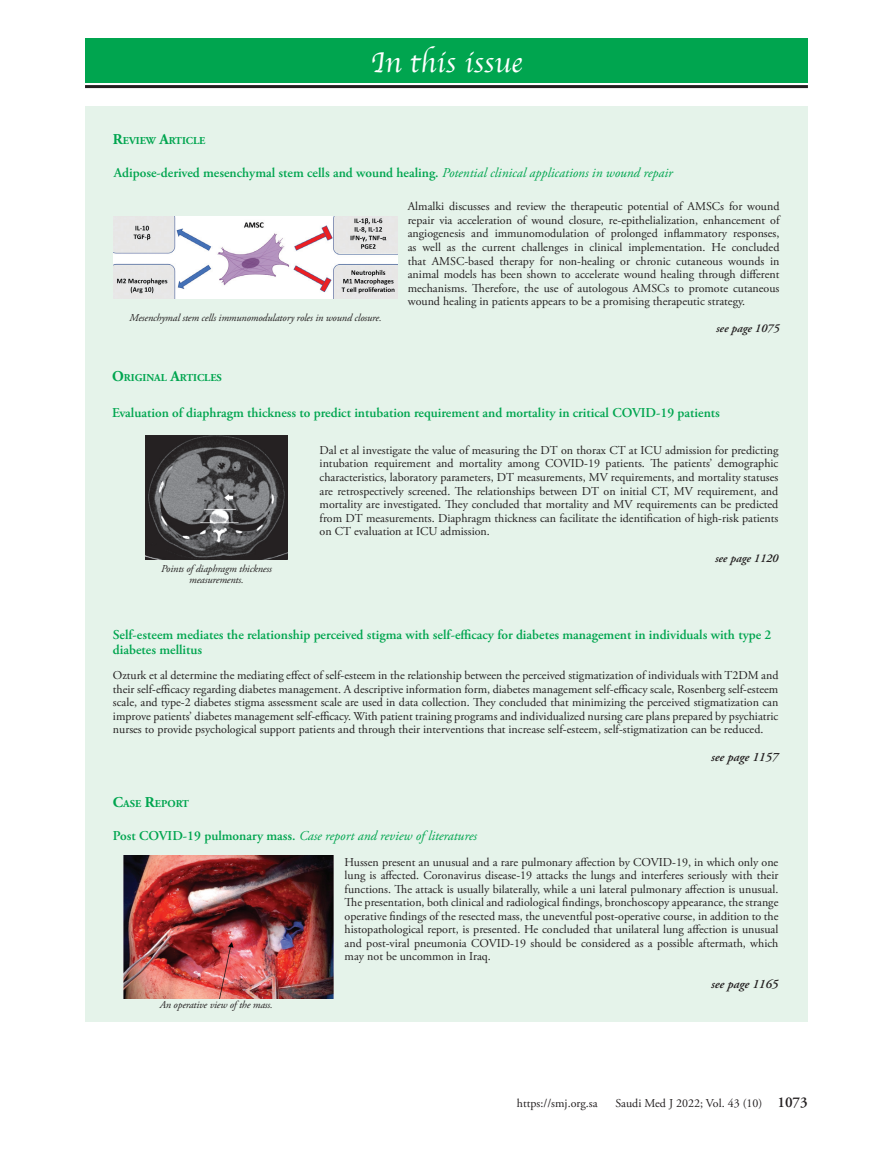
<style>
.page{position:relative;width:893px;height:1149px;background:#fff}
.page>*{position:absolute;margin:0;border:0;box-sizing:border-box;transform-origin:0 0}
.t1{font:30px "Apple Chancery";color:#fff}
.t2{font:600 15px "Adobe Garamond Pro";color:#231f20}
.t3{font:600 13.5px/15px "Adobe Garamond Pro";color:#00a54f}
.t4{font:italic 13.5px "Adobe Garamond Pro";color:#00a54f}
.t5{font:italic 600 12.75px "Adobe Garamond Pro";color:#231f20}
.t6{font:12px/13.5px "Adobe Garamond Pro";color:#231f20;text-align:justify}
.t7{font:italic 600 12px "Adobe Garamond Pro";color:#231f20}
.t8{font:italic 10.5px/11.2px "Adobe Garamond Pro";letter-spacing:-.01em;color:#231f20;text-align:center}
.t9{font:700 10.5px "Adobe Garamond Pro";color:#00a54f}
.s1{font-size:15px}
.s2{font-weight:400;font-style:italic}
.s3{font-weight:600;font-style:normal}
</style>
<div class="page">
<div style="left:85px;top:106px;width:723px;height:914px;background:#e5f3ea"></div>
<div style="left:85px;top:38px;width:723px;height:44px;background:#00a54f"></div>
<hr style="left:85px;top:85px;width:723px;height:3px;background:#231f20">
<img style="left:114px;top:216px;width:283px;height:82px">
<img style="left:146px;top:435px;width:141px;height:124px">
<img style="left:124px;top:855px;width:210px;height:143px">
<p class="t9" style="left:113px;top:134px;width:94px"><span class="s1">R</span>EVIEW <span class="s1">A</span>RTICLE</p>
<p class="t1" style="left:371px;top:39px;width:153px">In this issue</p>
<p class="t3" style="left:114px;top:165px;width:560px">Adipose-derived mesenchymal stem cells and wound healing. <span class="s2">Potential clinical applications in wound repair</span></p>
<p class="t8" style="left:129px;top:312px;width:254px">Mesenchymal stem cells immunomodulatory roles in wound closure.</p>
<p class="t9" style="left:112px;top:372px;width:111px"><span class="s1">O</span>RIGINAL <span class="s1">A</span>RTICLES</p>
<p class="t6" style="left:408px;top:200px;width:373px">Almalki discusses and review the therapeutic potential of AMSCs for wound repair via acceleration of wound closure, re-epithelialization, enhancement of angiogenesis and immunomodulation of prolonged inflammatory responses, as well as the current challenges in clinical implementation. He concluded that AMSC-based therapy for non-healing or chronic cutaneous wounds in animal models has been shown to accelerate wound healing through different mechanisms. Therefore, the use of autologous AMSCs to promote cutaneous wound healing in patients appears to be a promising therapeutic strategy.</p>
<p class="t7" style="left:716px;top:321px;width:65px">see page 1075</p>
<p class="t3" style="left:112px;top:405px;width:609px">Evaluation of diaphragm thickness to predict intubation requirement and mortality in critical COVID-19 patients</p>
<p class="t6" style="left:320px;top:443px;width:460px">Dal et al investigate the value of measuring the DT on thorax CT at ICU admission for predicting intubation requirement and mortality among COVID-19 patients. The patients’ demographic characteristics, laboratory parameters, DT measurements, MV requirements, and mortality statuses are retrospectively screened. The relationships between DT on initial CT, MV requirement, and mortality are investigated. They concluded that mortality and MV requirements can be predicted from DT measurements. Diaphragm thickness can facilitate the identification of high-risk patients on CT evaluation at ICU admission.</p>
<p class="t7" style="left:715px;top:551px;width:65px">see page 1120</p>
<p class="t8" style="left:161px;top:563px;width:112px">Points of diaphragm thickness measurements.</p>
<p class="t3" style="left:113px;top:627px;width:660px">Self-esteem mediates the relationship perceived stigma with self-efficacy for diabetes management in individuals with type 2 diabetes mellitus</p>
<p class="t6" style="left:113px;top:668px;width:667px">Ozturk et al determine the mediating effect of self-esteem in the relationship between the perceived stigmatization of individuals with T2DM and their self-efficacy regarding diabetes management. A descriptive information form, diabetes management self-efficacy scale, Rosenberg self-esteem scale, and type-2 diabetes stigma assessment scale are used in data collection. They concluded that minimizing the perceived stigmatization can improve patients’ diabetes management self-efficacy. With patient training programs and individualized nursing care plans prepared by psychiatric nurses to provide psychological support patients and through their interventions that increase self-esteem, self-stigmatization can be reduced.</p>
<p class="t5" style="left:711px;top:749px;width:69px">see page 1157</p>
<p class="t9" style="left:113px;top:797px;width:77px"><span class="s1">C</span>ASE <span class="s1">R</span>EPORT</p>
<p class="t4" style="left:113px;top:826px;width:365px"><span class="s3">Post COVID-19 pulmonary mass.</span> Case report and review of literatures</p>
<p class="t8" style="left:160px;top:999px;width:114px">An operative view of the mass.</p>
<p class="t6" style="left:345px;top:855px;width:435px">Hussen present an unusual and a rare pulmonary affection by COVID-19, in which only one lung is affected. Coronavirus disease-19 attacks the lungs and interferes seriously with their functions. The attack is usually bilaterally, while a uni lateral pulmonary affection is unusual.<br>The presentation, both clinical and radiological findings, bronchoscopy appearance, the strange operative findings of the resected mass, the uneventful post-operative course, in addition to the histopathological report, is presented. He concluded that unilateral lung affection is unusual and post-viral pneumonia COVID-19 should be considered as a possible aftermath, which may not be uncommon in Iraq.</p>
<p class="t5" style="left:711px;top:976px;width:69px">see page 1165</p>
<p class="t6" style="left:517px;top:1096px;width:82px">https://smj.org.sa</p>
<p class="t6" style="left:616px;top:1096px;width:148px">Saudi Med J 2022; Vol. 43 (10)</p>
<p class="t2" style="left:777px;top:1093px;width:32px">1073</p>
</div>
